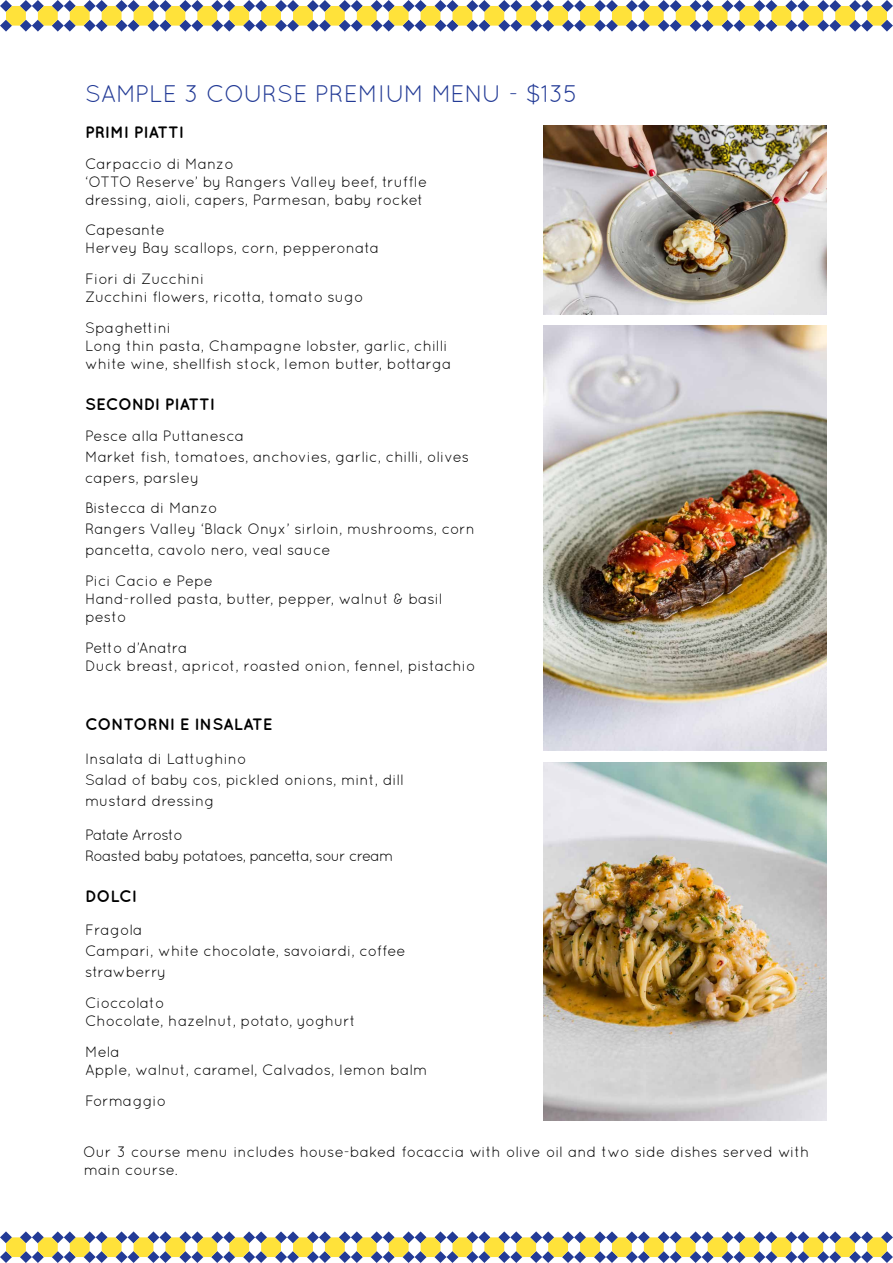
<style>
.page{position:relative;width:893px;height:1263px;background:#fff}
.page>*{position:absolute;margin:0;border:0;box-sizing:border-box;transform-origin:0 0}
.t1{font:24px "Quicksand";color:#233b96}
.t2{font:700 16.5px "Quicksand";color:#000}
.t3{font:15px/18px "Quicksand";color:#000}
.t4{font:15px "Quicksand";letter-spacing:-.045em;color:#000}
.s1{font-size:12px}
</style>
<div class="page">
<svg style="left:0;top:0;width:893px;height:32px"></svg>
<svg style="left:0;top:1231px;width:893px;height:32px"></svg>
<img style="left:543px;top:326px;width:283px;height:424px">
<img style="left:543px;top:762px;width:283px;height:359px">
<img style="left:543px;top:125px;width:283px;height:189px">
<p class="t1" style="left:85px;top:80px;width:494px">SAMPLE 3 COURSE PREMIUM MENU - $135</p>
<p class="t2" style="left:85px;top:122px;width:100px">PRIMI PIATTI</p>
<p class="t3" style="left:85px;top:154px;width:344px">Carpaccio di Manzo<br>‘OTTO Reserve’ by Rangers Valley beef, truffle dressing, aioli, capers, Parmesan, baby rocket</p>
<p class="t3" style="left:85px;top:221px;width:296px">Capesante<br>Hervey Bay scallops, corn, pepperonata</p>
<p class="t3" style="left:85px;top:270px;width:280px">Fiori di Zucchini<br>Zucchini flowers, ricotta, tomato sugo</p>
<p class="t3" style="left:85px;top:318px;width:368px">Spaghettini<br>Long thin pasta, Champagne lobster, garlic, chilli white wine, shellfish stock, lemon butter, bottarga</p>
<p class="t2" style="left:85px;top:394px;width:131px">SECONDI PIATTI</p>
<p class="t3" style="left:85px;top:425px;width:386px;line-height:21px">Pesce alla Puttanesca<br>Market fish, tomatoes, anchovies, garlic, chilli, olives capers, parsley</p>
<p class="t3" style="left:85px;top:497px;width:391px;line-height:21px">Bistecca di Manzo<br>Rangers Valley ‘Black Onyx’ sirloin, mushrooms, corn pancetta, cavolo nero, veal sauce</p>
<p class="t3" style="left:85px;top:572px;width:359px">Pici Cacio e Pepe<br>Hand-rolled pasta, butter, pepper, walnut &amp; basil pesto</p>
<p class="t3" style="left:85px;top:639px;width:392px">Petto d’Anatra<br>Duck breast, apricot, roasted onion, fennel, pistachio</p>
<p class="t2" style="left:85px;top:714px;width:189px">CONTORNI E INSALATE</p>
<p class="t3" style="left:85px;top:749px;width:163px">Insalata di Lattughino</p>
<p class="t3" style="left:85px;top:769px;width:320px;line-height:21px">Salad of baby cos, pickled onions, mint, dill mustard dressing</p>
<p class="t4" style="left:85px;top:826px;width:99px">Patate Arrosto</p>
<p class="t4" style="left:85px;top:847px;width:310px">Roasted baby potatoes, pancetta, sour cream</p>
<p class="t2" style="left:85px;top:886px;width:53px">DOLCI</p>
<p class="t3" style="left:85px;top:919px;width:322px;line-height:21px">Fragola<br>Campari, white chocolate, savoiardi, coffee strawberry</p>
<p class="t3" style="left:85px;top:994px;width:272px">Cioccolato<br>Chocolate, hazelnut, potato, yoghurt</p>
<p class="t3" style="left:85px;top:1042px;width:344px">Mela<br>Apple, walnut, caramel, Calvados, lemon balm</p>
<p class="t3" style="left:85px;top:1091px;width:83px">Formaggio</p>
<p class="t3" style="left:83px;top:1142px;width:728px">Our 3 course menu includes house-baked focaccia with olive oil and two side dishes served with main course<span class="s1">.</span></p>
</div>
